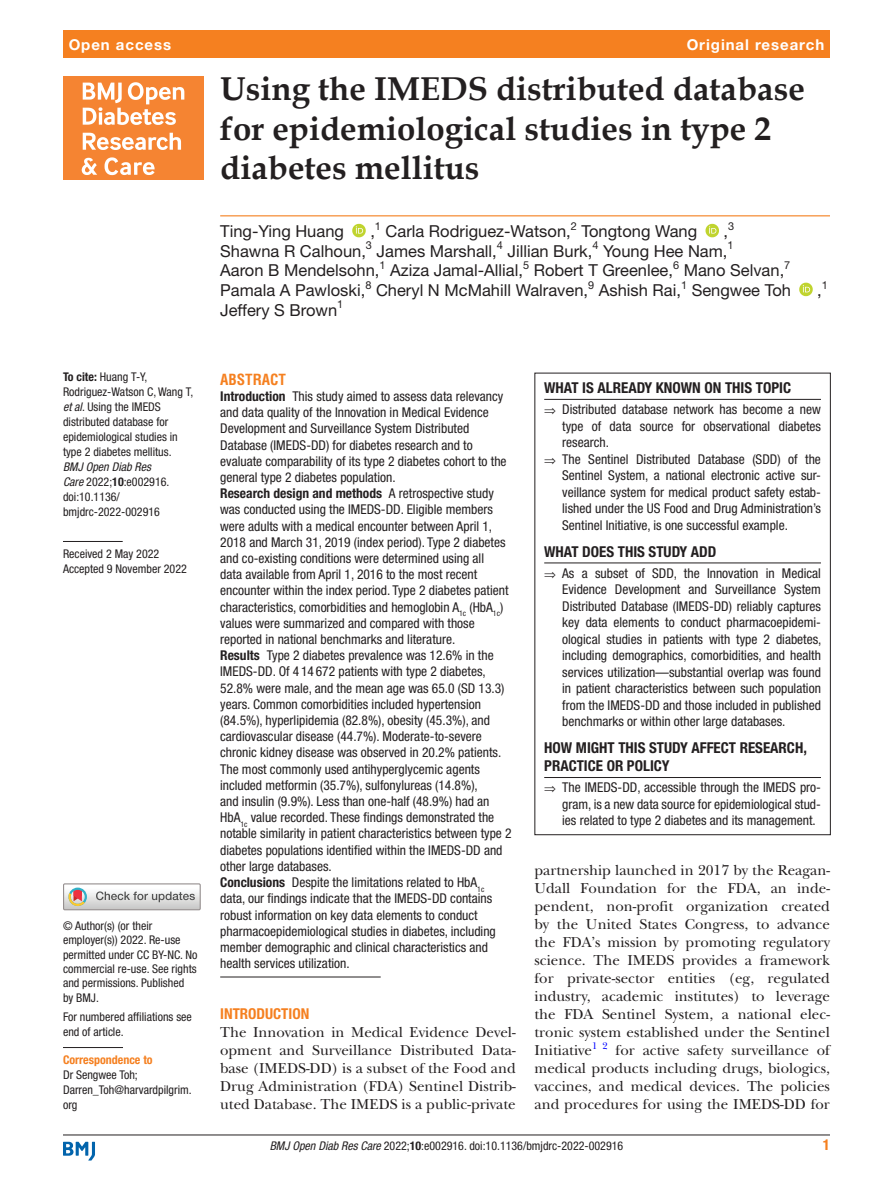
<style>
.page{position:relative;width:893px;height:1191px;background:#fff}
.page>*{position:absolute;margin:0;border:0;box-sizing:border-box;transform-origin:0 0}
.t1{font:700 33px/39px "Book Antiqua";color:#231f20}
.t2{font:16.5px/19.6px "Helvetica Neue LT Std";color:#231f20}
.t3{font:15px/18px "New Baskerville";color:#231f20;text-align:justify}
.t4{font:700 condensed 15px/18px "Helvetica Neue LT Std";color:#231f20}
.t5{font:700 15px "Helvetica Neue LT Std";letter-spacing:.065em;color:#fff}
.t6{font:700 condensed 15px "Helvetica Neue LT Std";color:#f58020}
.t7{font:700 condensed 15px "Helvetica";color:#f58020}
.t8{font:condensed 13.5px/16.2px "Helvetica Neue LT Std";color:#231f20;text-align:justify}
.t9{font:condensed 12px/15px "Helvetica Neue LT Std";color:#231f20}
.t10{font:700 condensed 12px "Helvetica Neue LT Std";color:#f58020}
.t11{font:10.95px "Helvetica Neue LT Std";color:#231f20}
.s1{font-weight:700}
.s2{font-style:italic}
</style>
<div class="page">
<hr style="left:63px;top:1134px;width:767px;height:1px;background:#231f20">
<svg style="left:63px;top:1141px;width:32px;height:19px"></svg>
<div style="left:63px;top:31px;width:767px;height:27px;background:#f58020"></div>
<hr style="left:220px;top:215px;width:610px;height:1px;background:#f58020">
<svg style="left:352px;top:224px;width:14px;height:13px"></svg>
<svg style="left:705px;top:224px;width:14px;height:13px"></svg>
<svg style="left:799px;top:283px;width:14px;height:13px"></svg>
<hr style="left:63px;top:1047px;width:60px;height:1px;background:#231f20">
<hr style="left:63px;top:541px;width:60px;height:1px;background:#231f20">
<div style="left:63px;top:883px;width:138px;height:27px;border:1px solid #969090"></div>
<svg style="left:64px;top:884px;width:136px;height:25px"></svg>
<div style="left:63px;top:76px;width:140px;height:104px;background:#f58432"></div>
<svg style="left:83px;top:82px;width:101px;height:43px"></svg>
<svg style="left:83px;top:133px;width:98px;height:17px"></svg>
<svg style="left:82px;top:158px;width:15px;height:17px"></svg>
<svg style="left:105px;top:157px;width:50px;height:18px"></svg>
<hr style="left:220px;top:976px;width:161px;height:1px;background:#231f20">
<hr style="left:544px;top:399px;width:277px;height:1px;background:#231f20">
<hr style="left:544px;top:562px;width:277px;height:1px;background:#231f20">
<hr style="left:544px;top:777px;width:277px;height:1px;background:#231f20">
<div style="left:534px;top:373px;width:297px;height:462px;border:1px solid #231f20"></div>
<p class="t5" style="left:69px;top:35px;width:104px">Open access</p>
<p class="t9" style="left:63px;top:369px;width:132px"><span class="s1">To cite:</span> Huang T-Y,<br>Rodriguez-Watson C, Wang T, <span class="s2">et al</span>. Using the IMEDS distributed database for epidemiological studies in type 2 diabetes mellitus.</p>
<p class="t9" style="left:63px;top:459px;width:108px"><span class="s2">BMJ Open Diab Res<br>Care</span> 2022;<span class="s1">10</span>:e002916. doi:10.1136/ bmjdrc-2022-002916</p>
<p class="t9" style="left:63px;top:546px;width:125px">Received 2 May 2022<br>Accepted 9 November 2022</p>
<p class="t9" style="left:63px;top:918px;width:136px;line-height:14.4px">© Author(s) (or their employer(s)) 2022. Re-use permitted under CC BY-NC. No commercial re-use. See rights and permissions. Published by BMJ.</p>
<p class="t9" style="left:63px;top:1009px;width:130px">For numbered affiliations see end of article.</p>
<p class="t10" style="left:63px;top:1052px;width:91px">Correspondence to</p>
<p class="t9" style="left:63px;top:1067px;width:130px">Dr Sengwee Toh;<br>Darren_Toh@harvardpilgrim. org</p>
<p class="t5" style="left:687px;top:35px;width:139px">Original research</p>
<h1 class="t1" style="left:220px;top:70px;width:586px">Using the IMEDS distributed database for epidemiological studies in type 2 diabetes mellitus</h1>
<p class="t2" style="left:220px;top:221px;width:572px;text-indent:503px">,<sup>3<br></sup>Shawna R Calhoun,<sup>3</sup> James Marshall,<sup>4</sup> Jillian Burk,<sup>4</sup> Young Hee Nam,<sup>1<br></sup>Aaron B Mendelsohn,<sup>1</sup> Aziza Jamal-Allial,<sup>5</sup> Robert T Greenlee,<sup>6</sup> Mano Selvan,<sup>7<br></sup>Pamala A Pawloski,</p>
<p class="t2" style="left:220px;top:221px;width:125px">Ting-Ying Huang</p>
<p class="t2" style="left:370px;top:221px;width:328px">,<sup>1</sup> Carla Rodriguez-Watson,<sup>2</sup> Tongtong Wang</p>
<p class="t11" style="left:365px;top:278px;width:8px">8</p>
<p class="t2" style="left:376px;top:280px;width:214px">Cheryl N McMahill Walraven,</p>
<p class="t11" style="left:588px;top:278px;width:8px">9</p>
<p class="t2" style="left:599px;top:280px;width:84px">Ashish Rai,</p>
<p class="t11" style="left:681px;top:278px;width:8px">1</p>
<p class="t2" style="left:692px;top:280px;width:101px">Sengwee Toh</p>
<p class="t2" style="left:817px;top:280px;width:6px">,</p>
<p class="t11" style="left:822px;top:278px;width:8px">1</p>
<p class="t2" style="left:220px;top:300px;width:119px">Jeffery S Brown</p>
<p class="t11" style="left:337px;top:298px;width:8px">1</p>
<p class="t7" style="left:220px;top:370px;width:67px">ABSTRACT</p>
<p class="t8" style="left:220px;top:388px;width:293px;text-align:left"><span class="s1">Introduction</span> This study aimed to assess data relevancy and data quality of the Innovation in Medical Evidence Development and Surveillance System Distributed Database (IMEDS-DD) for diabetes research and to evaluate comparability of its type 2 diabetes cohort to the general type 2 diabetes population.<br><span class="s1">Research design and methods</span> A retrospective study was conducted using the IMEDS-DD. Eligible members were adults with a medical encounter between April 1, 2018 and March 31, 2019 (index period). Type 2 diabetes and co-existing conditions were determined using all<br>data available from April 1, 2016 to the most recent encounter within the index period. Type 2 diabetes patient characteristics, comorbidities and hemoglobin A<sub>1c</sub> (HbA<sub>1c</sub>) values were summarized and compared with those reported in national benchmarks and literature.<br><span class="s1">Results</span> Type 2 diabetes prevalence was 12.6% in the IMEDS-DD. Of 4 14 672 patients with type 2 diabetes, 52.8% were male, and the mean age was 65.0 (SD 13.3) years. Common comorbidities included hypertension (84.5%), hyperlipidemia (82.8%), obesity (45.3%), and cardiovascular disease (44.7%). Moderate-to-severe chronic kidney disease was observed in 20.2% patients.<br>The most commonly used antihyperglycemic agents included metformin (35.7%), sulfonylureas (14.8%),<br>and insulin (9.9%). Less than one-half (48.9%) had an HbA<sub>1c</sub> value recorded. These findings demonstrated the notable similarity in patient characteristics between type 2 diabetes populations identified within the IMEDS-DD and other large databases.<br><span class="s1">Conclusions</span> Despite the limitations related to HbA<sub>1c </sub>data, our findings indicate that the IMEDS-DD contains robust information on key data elements to conduct pharmacoepidemiological studies in diabetes, including member demographic and clinical characteristics and health services utilization.</p>
<p class="t6" style="left:220px;top:1005px;width:91px">INTRODUCTION</p>
<p class="t3" style="left:220px;top:1023px;width:297px">The Innovation in Medical Evidence Devel&shy;opment and Surveillance Distributed Data&shy;base (IMEDS-DD) is a subset of the Food and Drug Administration (FDA) Sentinel Distrib&shy;uted Database. The IMEDS is a public-private</p>
<p class="t4" style="left:544px;top:379px;width:248px">WHAT IS ALREADY KNOWN ON THIS TOPIC</p>
<p class="t8" style="left:544px;top:401px;width:278px">⇒ Distributed database network has become a new</p>
<p class="t8" style="left:562px;top:418px;width:260px">type of data source for observational diabetes</p>
<p class="t8" style="left:562px;top:434px;width:48px">research.</p>
<p class="t8" style="left:544px;top:451px;width:278px">⇒ The Sentinel Distributed Database (SDD) of the</p>
<p class="t8" style="left:562px;top:467px;width:260px">Sentinel System, a national electronic active sur-</p>
<p class="t8" style="left:562px;top:484px;width:260px">veillance system for medical product safety estab-</p>
<p class="t8" style="left:562px;top:500px;width:260px">lished under the US Food and Drug Administration’s</p>
<p class="t8" style="left:562px;top:517px;width:227px">Sentinel Initiative, is one successful example.</p>
<p class="t4" style="left:544px;top:542px;width:174px">WHAT DOES THIS STUDY ADD</p>
<p class="t8" style="left:562px;top:564px;width:261px;text-indent:-18px">⇒ As a subset of SDD, the Innovation in Medical Evidence Development and Surveillance System Distributed Database (IMEDS-DD) reliably captures key data elements to conduct pharmacoepidemi&shy;ological studies in patients with type 2 diabetes, including demographics, comorbidities, and health services utilization—substantial overlap was found in patient characteristics between such population from the IMEDS-DD and those included in published benchmarks or within other large databases.</p>
<p class="t4" style="left:544px;top:739px;width:264px">HOW MIGHT THIS STUDY AFFECT RESEARCH,<br>PRACTICE OR POLICY</p>
<p class="t8" style="left:562px;top:779px;width:260px;text-indent:-18px">⇒ The IMEDS-DD, accessible through the IMEDS pro&shy;gram, is a new data source for epidemiological stud&shy;ies related to type 2 diabetes and its management.</p>
<p class="t3" style="left:534px;top:861px;width:297px">partnership launched in 2017 by the Reagan-Udall Foundation for the FDA, an inde&shy;pendent, non-profit organization created by the United States Congress, to advance the FDA’s mission by promoting regulatory science. The IMEDS provides a framework for private-sector entities (eg, regulated industry, academic institutes) to leverage the FDA Sentinel System, a national elec&shy;tronic system established under the Sentinel Initiative<sup>1</sup> <sup>2</sup></p>
<p class="t3" style="left:534px;top:1041px;width:297px;text-indent:81px">for active safety surveillance of medical products including drugs, biologics, vaccines, and medical devices. The policies and procedures for using the IMEDS-DD for</p>
<p class="t9" style="left:270px;top:1137px;width:355px"><span class="s2">BMJ Open Diab Res Care</span> 2022;<span class="s1">10</span>:e002916. doi:10.1136/bmjdrc-2022-002916</p>
<p class="t6" style="left:823px;top:1135px;width:9px">1</p>
</div>
